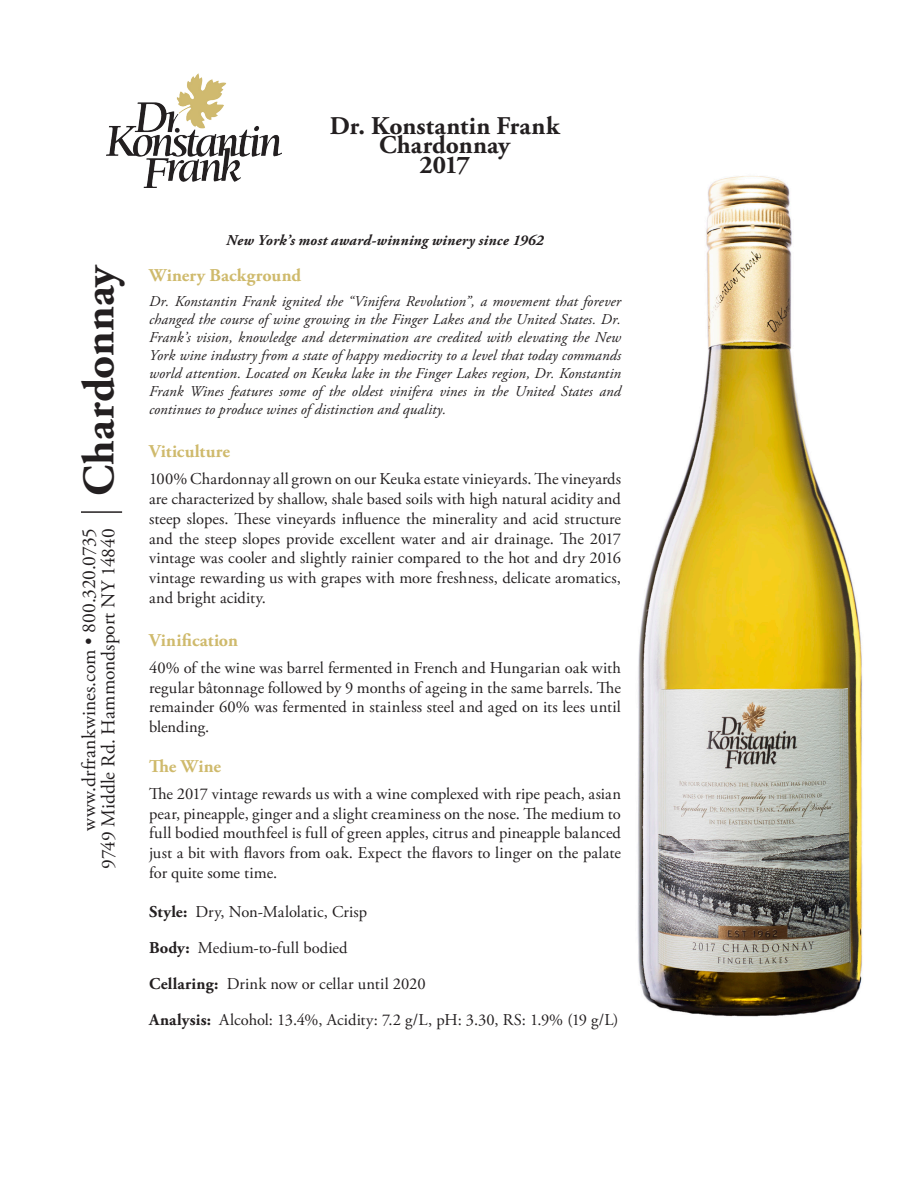
<style>
.page{position:relative;width:918px;height:1188px;background:#fff}
.page>*{position:absolute;margin:0;border:0;box-sizing:border-box;transform-origin:0 0}
.t1{font:700 45px "Adobe Garamond Pro";color:#231f20}
.t2{font:700 25.5px "Adobe Garamond Pro";letter-spacing:.005em;color:#231f20}
.t3{font:19.5px/19.5px "Adobe Garamond Pro";color:#231f20;text-align:right}
.t4{font:700 18px "Adobe Garamond Pro";letter-spacing:.015em;color:#cfba6c}
.t5{font:16.5px/19.8px "Adobe Garamond Pro";letter-spacing:.005em;color:#231f20;text-align:justify}
.t6{font:italic 15px/18px "Adobe Garamond Pro";letter-spacing:.01em;color:#231f20;text-align:justify}
.t7{font:italic 700 15px "Adobe Garamond Pro";letter-spacing:.015em;color:#231f20}
.s1{font-weight:700}
</style>
<div class="page">
<hr style="left:81px;top:511px;width:41px;height:2px;background:#231f20">
<img style="left:637px;top:176px;width:226px;height:841px">
<img style="left:106px;top:73px;width:175px;height:114px">
<p class="t2" style="left:330px;top:111px;width:231px">Dr. Konstantin Frank</p>
<p class="t2" style="left:379px;top:130px;width:132px">Chardonnay</p>
<p class="t2" style="left:419px;top:150px;width:52px">2017</p>
<p class="t1" style="left:73px;top:496px;width:233px;rotate:-90deg">Chardonnay</p>
<p class="t3" style="left:80px;top:869px;width:342px;rotate:-90deg">www.drfrankwines.com • 800.320.0735<br>9749 Middle Rd. Hammondsport NY 14840</p>
<p class="t7" style="left:226px;top:232px;width:319px">New York’s most award-winning winery since 1962</p>
<p class="t4" style="left:149px;top:265px;width:154px">Winery Background</p>
<p class="t6" style="left:149px;top:293px;width:473px">Dr. Konstantin Frank ignited the “Vinifera Revolution”, a movement that forever changed the course of wine growing in the Finger Lakes and the United States. Dr.<br>Frank’s vision, knowledge and determination are credited with elevating the New York wine industry from a state of happy mediocrity to a level that today commands world attention. Located on Keuka lake in the Finger Lakes region, Dr. Konstantin Frank Wines features some of the oldest vinifera vines in the United States and continues to produce wines of distinction and quality.</p>
<p class="t4" style="left:149px;top:441px;width:82px">Viticulture</p>
<p class="t5" style="left:149px;top:470px;width:473px">100% Chardonnay all grown on our Keuka estate vinieyards. The vineyards are characterized by shallow, shale based soils with high natural acidity and steep slopes. These vineyards influence the minerality and acid structure and the steep slopes provide excellent water and air drainage. The 2017 vintage was cooler and slightly rainier compared to the hot and dry 2016 vintage rewarding us with grapes with more freshness, delicate aromatics, and bright acidity.</p>
<p class="t4" style="left:149px;top:630px;width:90px">Vinification</p>
<p class="t5" style="left:149px;top:658px;width:473px">40% of the wine was barrel fermented in French and Hungarian oak with regular bâtonnage followed by 9 months of ageing in the same barrels. The remainder 60% was fermented in stainless steel and aged on its lees until blending.</p>
<p class="t4" style="left:149px;top:756px;width:73px">The Wine</p>
<p class="t5" style="left:149px;top:784px;width:473px">The 2017 vintage rewards us with a wine complexed with ripe peach, asian pear, pineapple, ginger and a slight creaminess on the nose. The medium to full bodied mouthfeel is full of green apples, citrus and pineapple balanced just a bit with flavors from oak. Expect the flavors to linger on the palate for quite some time.</p>
<p class="t5" style="left:149px;top:902px;width:219px"><span class="s1">Style:</span> Dry, Non-Malolatic, Crisp</p>
<p class="t5" style="left:149px;top:938px;width:200px"><span class="s1">Body:</span> Medium-to-full bodied</p>
<p class="t5" style="left:149px;top:975px;width:278px"><span class="s1">Cellaring:</span> Drink now or cellar until 2020</p>
<p class="t5" style="left:149px;top:1011px;width:471px"><span class="s1">Analysis:</span> Alcohol: 13.4%, Acidity: 7.2 g/L, pH: 3.30, RS: 1.9% (19 g/L)</p>
</div>
